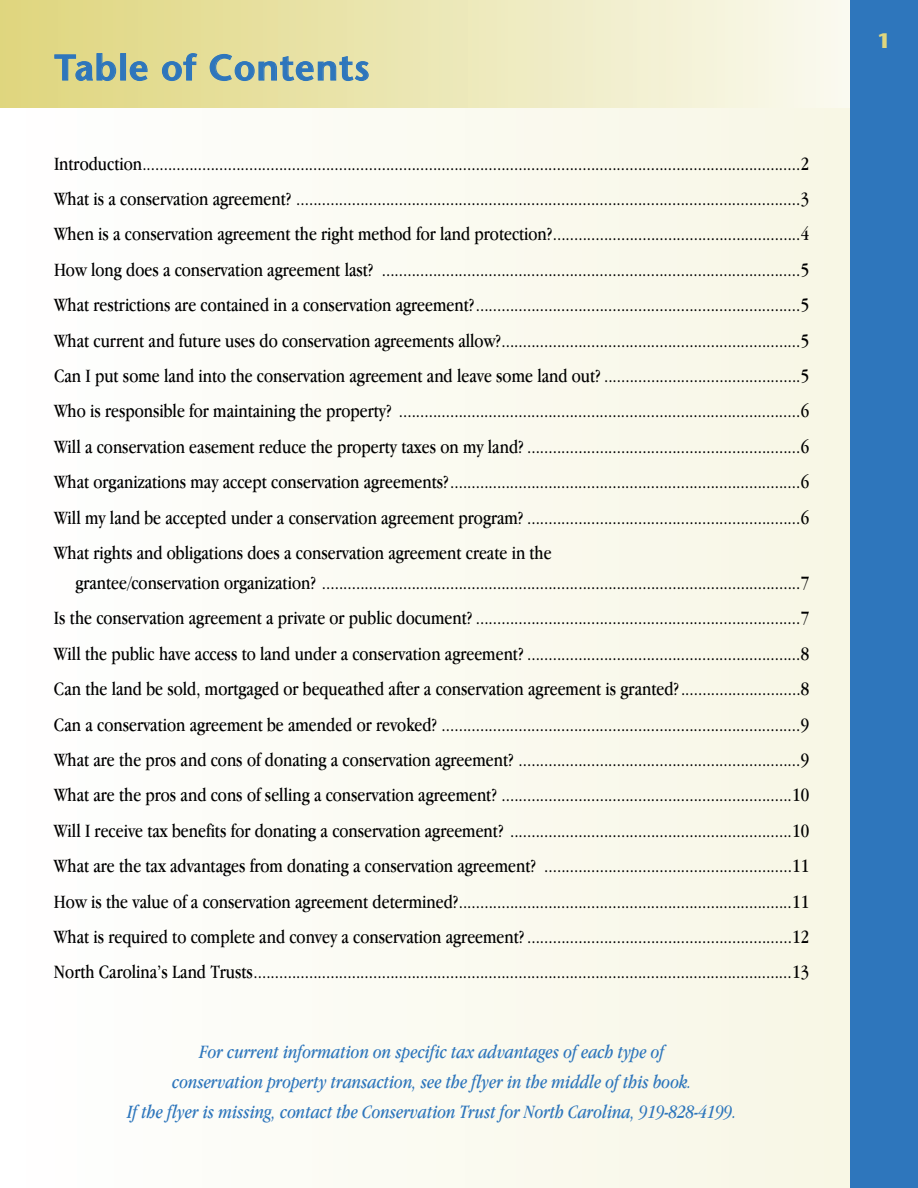
<style>
.page{position:relative;width:918px;height:1188px;background:#fff}
.page>*{position:absolute;margin:0;border:0;box-sizing:border-box;transform-origin:0 0}
.t1{font:600 36px "Stone Sans";letter-spacing:.03em;color:#2e76bc}
.t2{font:700 21px "Stone Sans ITC";color:#dfd67e}
.t3{font:19.5px/35.4px "Apple Garamond";color:#000;text-align:justify}
.t4{font:italic 19.5px/30px "Apple Garamond";color:#2e76bc;text-align:center}
</style>
<div class="page">
<div style="left:0;top:0;width:918px;height:1188px;background:linear-gradient(to right,#feffff,#f7f6e3)"></div>
<div style="left:0;top:0;width:918px;height:108px;background:linear-gradient(to right,#ded57c,#fcfcf8)"></div>
<div style="left:850px;top:0;width:68px;height:1188px;background:#2e76bc"></div>
<h1 class="t1" style="left:55px;top:45px;width:316px">Table of Contents</h1>
<p class="t3" style="left:54px;top:145px;width:757px">Introduction..........................................................................................................................................................2<br>What is a conservation agreement? ......................................................................................................................3<br>When is a conservation agreement the right method for land protection?..........................................................4<br>How long does a conservation agreement last? ..................................................................................................5<br>What restrictions are contained in a conservation agreement?............................................................................5<br>What current and future uses do conservation agreements allow?......................................................................5<br>Can I put some land into the conservation agreement and leave some land out? ..............................................5<br>Who is responsible for maintaining the property? ..............................................................................................6<br>Will a conservation easement reduce the property taxes on my land? ................................................................6<br>What organizations may accept conservation agreements?..................................................................................6<br>Will my land be accepted under a conservation agreement program? ................................................................6<br>What rights and obligations does a conservation agreement create in the</p>
<p class="t3" style="left:54px;top:565px;width:757px;text-indent:21px">grantee/conservation organization? ................................................................................................................7<br>Is the conservation agreement a private or public document? ............................................................................7<br>Will the public have access to land under a conservation agreement? ................................................................8<br>Can the land be sold, mortgaged or bequeathed after a conservation agreement is granted?............................8<br>Can a conservation agreement be amended or revoked? ....................................................................................9<br>What are the pros and cons of donating a conservation agreement? ..................................................................9<br>What are the pros and cons of selling a conservation agreement? ....................................................................10<br>Will I receive tax benefits for donating a conservation agreement? ..................................................................10<br>What are the tax advantages from donating a conservation agreement? ..........................................................11<br>How is the value of a conservation agreement determined?..............................................................................11<br>What is required to complete and convey a conservation agreement? ..............................................................12<br>North Carolina’s Land Trusts..............................................................................................................................13</p>
<p class="t4" style="left:127px;top:1036px;width:611px">For current information on specific tax advantages of each type of<br>conservation property transaction, see the flyer in the middle of this book.<br>If the flyer is missing, contact the Conservation Trust for North Carolina, 919-828-4199.</p>
<p class="t2" style="left:877px;top:22px;width:16px">1</p>
</div>
